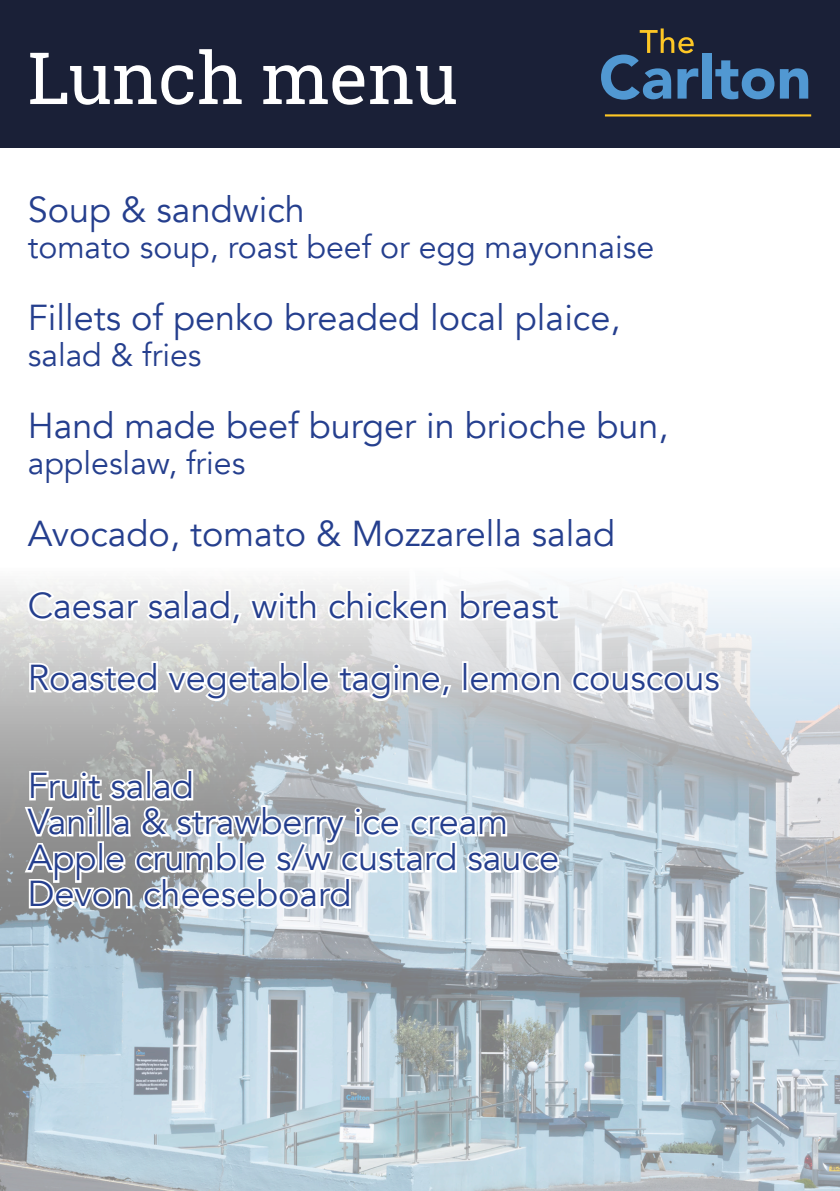
<style>
.page{position:relative;width:840px;height:1191px;background:#fff}
.page>*{position:absolute;margin:0;border:0;box-sizing:border-box;transform-origin:0 0}
.t1{font:72px "Roboto Slab";color:#fff}
.t2{font:36px "Avenir";color:#253f8e}
.t3{font:32px "Avenir";color:#253f8e}
</style>
<div class="page">
<div style="left:0;top:0;width:839px;height:148px;background:#1a2037"></div>
<svg style="left:601px;top:28px;width:97px;height:72px"></svg>
<div style="left:701px;top:53px;width:9px;height:46px;background:#5198d2"></div>
<svg style="left:715px;top:60px;width:92px;height:39px"></svg>
<hr style="left:604px;top:114px;width:206px;height:2px;background:#fec725">
<img style="left:0;top:582px;width:839px;height:609px">
<svg style="left:25px;top:582px;width:424px;height:62px"></svg>
<svg style="left:457px;top:587px;width:104px;height:40px"></svg>
<svg style="left:27px;top:659px;width:426px;height:51px"></svg>
<svg style="left:466px;top:668px;width:96px;height:28px"></svg>
<svg style="left:568px;top:668px;width:155px;height:28px"></svg>
<svg style="left:22px;top:767px;width:540px;height:159px"></svg>
<p class="t1" style="left:28px;top:29px;width:431px">Lunch menu</p>
<p class="t2" style="left:28px;top:188px;width:278px">Soup &amp; sandwich</p>
<p class="t3" style="left:28px;top:228px;width:627px">tomato soup, roast beef or egg mayonnaise</p>
<p class="t2" style="left:28px;top:296px;width:594px">Fillets of penko breaded local plaice,</p>
<p class="t3" style="left:28px;top:336px;width:175px">salad &amp; fries</p>
<p class="t2" style="left:28px;top:404px;width:642px">Hand made beef burger in brioche bun,</p>
<p class="t3" style="left:28px;top:444px;width:219px">appleslaw, fries</p>
<p class="t2" style="left:28px;top:512px;width:588px">Avocado, tomato &amp; Mozzarella salad</p>
<p class="t2" style="left:28px;top:584px;width:532px">Caesar salad, with chicken breast</p>
<p class="t2" style="left:28px;top:656px;width:693px">Roasted vegetable tagine, lemon couscous</p>
<p class="t2" style="left:28px;top:764px;width:167px">Fruit salad</p>
<p class="t2" style="left:28px;top:800px;width:481px">Vanilla &amp; strawberry ice cream</p>
<p class="t2" style="left:28px;top:836px;width:532px">Apple crumble s/w custard sauce</p>
<p class="t2" style="left:28px;top:872px;width:325px">Devon cheeseboard</p>
</div>
